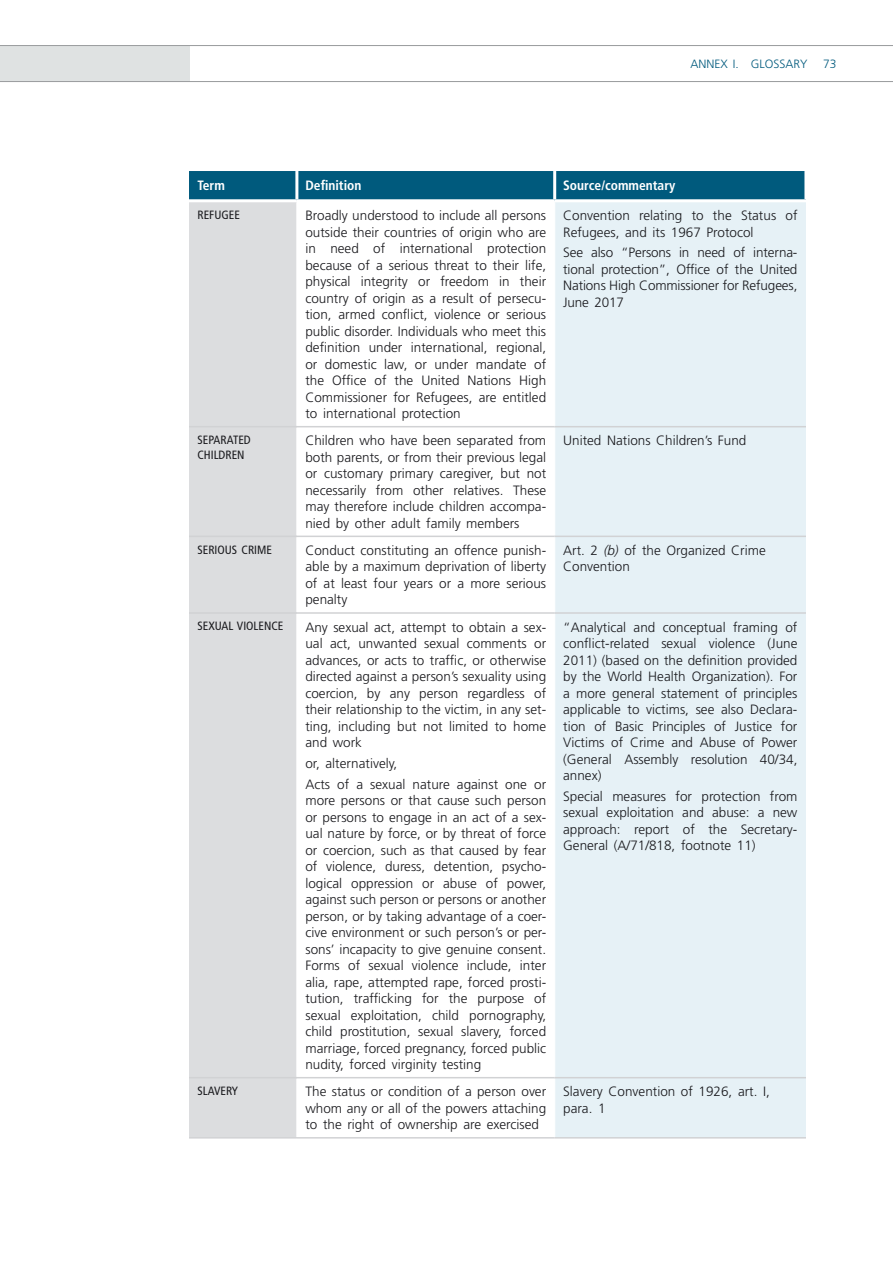
<style>
.page{position:relative;width:893px;height:1263px;background:#fff}
.page>*{position:absolute;margin:0;border:0;box-sizing:border-box;transform-origin:0 0}
.t1{font:300 13.5px/16.5px "Frutiger LT Std";color:#19191d;text-align:justify}
.t2{font:700 condensed 13.5px "Frutiger LT Std";color:#fff}
.t3{font:condensed 12px/15px "Frutiger LT Std";color:#19191d}
.t4{font:300 12px "Frutiger LT Std";color:#005a7d}
.s1{font-style:italic}
</style>
<div class="page">
<div style="left:0;top:45px;width:189px;height:36px;background:#dfe2e2"></div>
<hr style="left:0;top:45px;width:893px;height:1px;background:#9d9fa1">
<hr style="left:0;top:81px;width:893px;height:1px;background:#9d9fa1">
<div style="left:189px;top:171px;width:615px;height:28px;background:#005a7d"></div>
<div style="left:189px;top:202px;width:107px;height:935px;background:#dcdddf"></div>
<div style="left:555px;top:202px;width:251px;height:935px;background:#e6f1f6"></div>
<hr style="left:295px;top:171px;width:3px;height:28px;background:#fff">
<hr style="left:553px;top:171px;width:3px;height:28px;background:#fff">
<hr style="left:189px;top:426px;width:108px;height:1px;background:#d1d2d4">
<hr style="left:297px;top:426px;width:258px;height:1px;background:#d1d2d4">
<hr style="left:555px;top:426px;width:251px;height:1px;background:#d1d2d4">
<hr style="left:189px;top:536px;width:108px;height:1px;background:#d1d2d4">
<hr style="left:297px;top:536px;width:258px;height:1px;background:#d1d2d4">
<hr style="left:555px;top:536px;width:251px;height:1px;background:#d1d2d4">
<hr style="left:189px;top:612px;width:108px;height:2px;background:#d1d2d4">
<hr style="left:297px;top:612px;width:258px;height:2px;background:#d1d2d4">
<hr style="left:555px;top:612px;width:251px;height:2px;background:#d1d2d4">
<hr style="left:189px;top:1077px;width:108px;height:1px;background:#d1d2d4">
<hr style="left:297px;top:1077px;width:258px;height:1px;background:#d1d2d4">
<hr style="left:555px;top:1077px;width:251px;height:1px;background:#d1d2d4">
<hr style="left:189px;top:1137px;width:108px;height:1px;background:#d1d2d4">
<hr style="left:297px;top:1137px;width:258px;height:1px;background:#d1d2d4">
<hr style="left:555px;top:1137px;width:251px;height:1px;background:#d1d2d4">
<p class="t4" style="left:691px;top:57px;width:118px">ANNEX I. GLOSSARY</p>
<p class="t4" style="left:823px;top:57px;width:15px">73</p>
<p class="t2" style="left:198px;top:177px;width:29px">Term</p>
<p class="t2" style="left:305px;top:177px;width:58px">Definition</p>
<p class="t2" style="left:563px;top:177px;width:114px">Source/commentary</p>
<p class="t3" style="left:198px;top:207px;width:44px">REFUGEE</p>
<p class="t1" style="left:305px;top:207px;width:242px">Broadly understood to include all persons outside their countries of origin who are in need of international protection because of a serious threat to their life, physical integrity or freedom in their country of origin as a result of persecu&shy;tion, armed conflict, violence or serious public disorder. Individuals who meet this definition under international, regional, or domestic law, or under mandate of the Office of the United Nations High Commissioner for Refugees, are entitled to international protection</p>
<p class="t1" style="left:563px;top:207px;width:236px">Convention relating to the Status of<br>Refugees, and its 1967 Protocol</p>
<p class="t1" style="left:563px;top:245px;width:236px">See also “Persons in need of interna&shy;tional protection”, Office of the United Nations High Commissioner for Refugees, June 2017</p>
<p class="t3" style="left:198px;top:433px;width:55px">SEPARATED<br>CHILDREN</p>
<p class="t1" style="left:305px;top:433px;width:242px">Children who have been separated from both parents, or from their previous legal or customary primary caregiver, but not necessarily from other relatives. These may therefore include children accompa&shy;nied by other adult family members</p>
<p class="t1" style="left:563px;top:433px;width:185px">United Nations Children’s Fund</p>
<p class="t3" style="left:198px;top:542px;width:76px">SERIOUS CRIME</p>
<p class="t1" style="left:305px;top:542px;width:242px">Conduct constituting an offence punish&shy;able by a maximum deprivation of liberty of at least four years or a more serious penalty</p>
<p class="t1" style="left:563px;top:542px;width:204px">Art. 2 <span class="s1">(b)</span> of the Organized Crime<br>Convention</p>
<p class="t3" style="left:198px;top:619px;width:87px">SEXUAL VIOLENCE</p>
<p class="t1" style="left:305px;top:619px;width:242px">Any sexual act, attempt to obtain a sex&shy;ual act, unwanted sexual comments or advances, or acts to traffic, or otherwise directed against a person’s sexuality using coercion, by any person regardless of their relationship to the victim, in any set&shy;ting, including but not limited to home and work</p>
<p class="t1" style="left:305px;top:753px;width:242px;line-height:20.7px">or, alternatively,<br>Acts of a sexual nature against one or</p>
<p class="t1" style="left:305px;top:792px;width:242px">more persons or that cause such person or persons to engage in an act of a sex&shy;ual nature by force, or by threat of force or coercion, such as that caused by fear of violence, duress, detention, psycho&shy;logical oppression or abuse of power, against such person or persons or another person, or by taking advantage of a coer&shy;cive environment or such person’s or per&shy;sons’ incapacity to give genuine consent.<br>Forms of sexual violence include, inter alia, rape, attempted rape, forced prosti&shy;tution, trafficking for the purpose of sexual exploitation, child pornography, child prostitution, sexual slavery, forced marriage, forced pregnancy, forced public nudity, forced virginity testing</p>
<p class="t1" style="left:563px;top:619px;width:236px">“Analytical and conceptual framing of conflict-related sexual violence (June 2011) (based on the definition provided by the World Health Organization). For a more general statement of principles applicable to victims, see also Declara&shy;tion of Basic Principles of Justice for Victims of Crime and Abuse of Power (General Assembly resolution 40/34, annex)</p>
<p class="t1" style="left:563px;top:788px;width:236px">Special measures for protection from sexual exploitation and abuse: a new approach: report of the Secretary-General (A/71/818, footnote 11)</p>
<p class="t3" style="left:198px;top:1083px;width:42px">SLAVERY</p>
<p class="t1" style="left:305px;top:1083px;width:242px">The status or condition of a person over whom any or all of the powers attaching to the right of ownership are exercised</p>
<p class="t1" style="left:563px;top:1083px;width:208px">Slavery Convention of 1926, art. I, para. 1</p>
</div>
